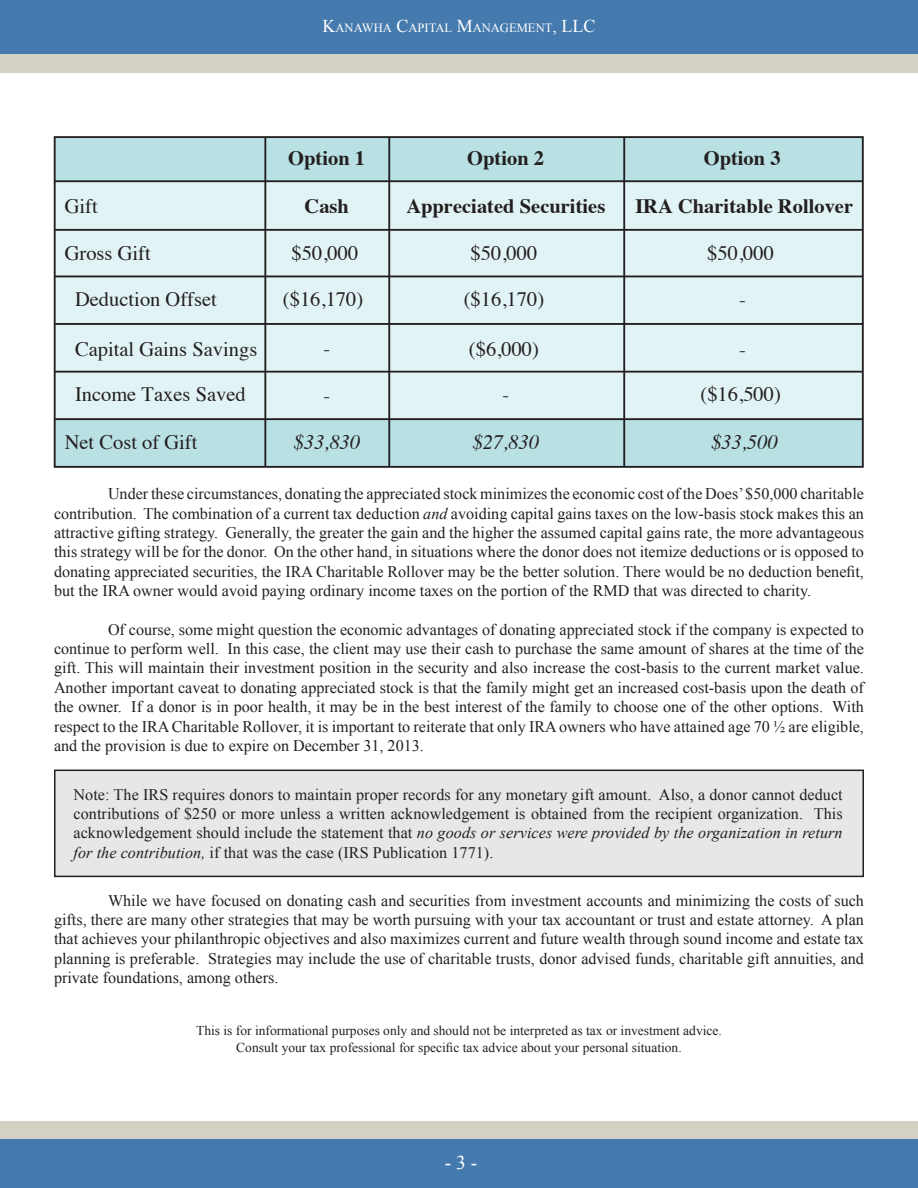
<style>
.page{position:relative;width:918px;height:1188px;background:#fff}
.page>*{position:absolute;margin:0;border:0;box-sizing:border-box;transform-origin:0 0}
.t1{font:20.4px "Times";color:#231f20}
.t2{font:700 20.4px "Times";color:#231f20}
.t3{font:italic 20.4px "Times";color:#231f20}
.t4{font:19.5px "Times New Roman";color:#fff}
.t5{font:16.2px/19.4px "Times New Roman";color:#231f20;text-align:justify}
.t6{font:13.5px "Times New Roman";color:#231f20}
.t7{font:12.6px "Times New Roman";color:#fff}
.s1{font-size:18px}
.s2{font-style:italic}
</style>
<div class="page">
<div style="left:0;top:1139px;width:918px;height:49px;background:#457aae"></div>
<div style="left:0;top:1121px;width:918px;height:18px;background:#d2d1c4"></div>
<div style="left:0;top:0;width:918px;height:54px;background:#457aae"></div>
<div style="left:0;top:54px;width:918px;height:18px;background:#d2d1c4"></div>
<div style="left:55px;top:770px;width:808px;height:106px;background:#e6e7e9"></div>
<div style="left:54px;top:770px;width:810px;height:107px;border:2px solid #231f20"></div>
<div style="left:55px;top:137px;width:210px;height:44px;background:#b9e0e3"></div>
<div style="left:265px;top:137px;width:124px;height:44px;background:#b9e0e3"></div>
<div style="left:389px;top:137px;width:235px;height:44px;background:#b9e0e3"></div>
<div style="left:624px;top:137px;width:239px;height:44px;background:#b9e0e3"></div>
<div style="left:55px;top:181px;width:210px;height:48px;background:#e2f3f5"></div>
<div style="left:265px;top:181px;width:124px;height:48px;background:#e2f3f5"></div>
<div style="left:389px;top:181px;width:235px;height:48px;background:#e2f3f5"></div>
<div style="left:624px;top:181px;width:239px;height:48px;background:#e2f3f5"></div>
<div style="left:55px;top:229px;width:210px;height:47px;background:#e2f3f5"></div>
<div style="left:265px;top:229px;width:124px;height:47px;background:#e2f3f5"></div>
<div style="left:389px;top:229px;width:235px;height:47px;background:#e2f3f5"></div>
<div style="left:624px;top:229px;width:239px;height:47px;background:#e2f3f5"></div>
<div style="left:55px;top:276px;width:210px;height:48px;background:#e2f3f5"></div>
<div style="left:265px;top:276px;width:124px;height:48px;background:#e2f3f5"></div>
<div style="left:389px;top:276px;width:235px;height:48px;background:#e2f3f5"></div>
<div style="left:624px;top:276px;width:239px;height:48px;background:#e2f3f5"></div>
<div style="left:55px;top:324px;width:210px;height:48px;background:#e2f3f5"></div>
<div style="left:265px;top:324px;width:124px;height:48px;background:#e2f3f5"></div>
<div style="left:389px;top:324px;width:235px;height:48px;background:#e2f3f5"></div>
<div style="left:624px;top:324px;width:239px;height:48px;background:#e2f3f5"></div>
<div style="left:55px;top:372px;width:210px;height:47px;background:#e2f3f5"></div>
<div style="left:265px;top:372px;width:124px;height:47px;background:#e2f3f5"></div>
<div style="left:389px;top:373px;width:235px;height:46px;background:#e2f3f5"></div>
<div style="left:624px;top:372px;width:239px;height:47px;background:#e2f3f5"></div>
<div style="left:55px;top:419px;width:210px;height:48px;background:#b9e0e3"></div>
<div style="left:265px;top:419px;width:124px;height:48px;background:#b9e0e3"></div>
<div style="left:389px;top:419px;width:235px;height:48px;background:#b9e0e3"></div>
<div style="left:624px;top:419px;width:239px;height:48px;background:#b9e0e3"></div>
<div style="left:54px;top:136px;width:810px;height:332px;border:2px solid #231f20"></div>
<hr style="left:55px;top:180px;width:808px;height:2px;background:#231f20">
<hr style="left:55px;top:229px;width:808px;height:2px;background:#231f20">
<hr style="left:55px;top:276px;width:808px;height:1px;background:#231f20">
<hr style="left:55px;top:323px;width:808px;height:2px;background:#231f20">
<hr style="left:55px;top:371px;width:808px;height:2px;background:#231f20">
<hr style="left:55px;top:418px;width:808px;height:2px;background:#231f20">
<hr style="left:264px;top:137px;width:2px;height:330px;background:#231f20">
<hr style="left:388px;top:137px;width:2px;height:330px;background:#231f20">
<hr style="left:623px;top:137px;width:2px;height:330px;background:#231f20">
<p class="t7" style="left:323px;top:20px;width:274px"><span class="s1">K</span>ANAWHA <span class="s1">C</span>APITAL <span class="s1">M</span>ANAGEMENT<span class="s1">, LLC</span></p>
<p class="t2" style="left:288px;top:139px;width:78px">Option 1</p>
<p class="t2" style="left:467px;top:139px;width:78px">Option 2</p>
<p class="t2" style="left:704px;top:139px;width:78px">Option 3</p>
<p class="t1" style="left:65px;top:187px;width:35px">Gift</p>
<p class="t2" style="left:305px;top:186px;width:46px">Cash</p>
<p class="t2" style="left:406px;top:186px;width:200px">Appreciated Securities</p>
<p class="t2" style="left:635px;top:186px;width:219px">IRA Charitable Rollover</p>
<p class="t1" style="left:65px;top:234px;width:88px">Gross Gift</p>
<p class="t1" style="left:292px;top:234px;width:68px">$50,000</p>
<p class="t1" style="left:471px;top:234px;width:68px">$50,000</p>
<p class="t1" style="left:707px;top:234px;width:68px">$50,000</p>
<p class="t1" style="left:75px;top:280px;width:143px">Deduction Offset</p>
<p class="t1" style="left:283px;top:280px;width:82px">($16,170)</p>
<p class="t1" style="left:464px;top:280px;width:82px">($16,170)</p>
<p class="t1" style="left:739px;top:280px;width:8px">-</p>
<p class="t1" style="left:75px;top:330px;width:184px">Capital Gains Savings</p>
<p class="t1" style="left:469px;top:330px;width:72px">($6,000)</p>
<p class="t1" style="left:739px;top:330px;width:8px">-</p>
<p class="t1" style="left:75px;top:375px;width:172px">Income Taxes Saved</p>
<p class="t1" style="left:700px;top:375px;width:82px">($16,500)</p>
<p class="t1" style="left:65px;top:423px;width:134px">Net Cost of Gift</p>
<p class="t3" style="left:293px;top:425px;width:68px">$33,830</p>
<p class="t3" style="left:472px;top:425px;width:68px">$27,830</p>
<p class="t3" style="left:711px;top:425px;width:68px">$33,500</p>
<p class="t1" style="left:323px;top:329px;width:8px">-</p>
<p class="t1" style="left:502px;top:375px;width:8px">-</p>
<p class="t1" style="left:323px;top:376px;width:8px">-</p>
<p class="t5" style="left:54px;top:484px;width:812px;text-indent:54px">Under these circumstances, donating the appreciated stock minimizes the economic cost of the Does’ $50,000 charitable contribution. The combination of a current tax deduction <span class="s2">and</span> avoiding capital gains taxes on the low-basis stock makes this an attractive gifting strategy. Generally, the greater the gain and the higher the assumed capital gains rate, the more advantageous this strategy will be for the donor. On the other hand, in situations where the donor does not itemize deductions or is opposed to donating appreciated securities, the IRA Charitable Rollover may be the better solution. There would be no deduction benefit, but the IRA owner would avoid paying ordinary income taxes on the portion of the RMD that was directed to charity.</p>
<p class="t5" style="left:54px;top:619px;width:812px;text-indent:54px">Of course, some might question the economic advantages of donating appreciated stock if the company is expected to continue to perform well. In this case, the client may use their cash to purchase the same amount of shares at the time of the gift. This will maintain their investment position in the security and also increase the cost-basis to the current market value.<br>Another important caveat to donating appreciated stock is that the family might get an increased cost-basis upon the death of the owner. If a donor is in poor health, it may be in the best interest of the family to choose one of the other options. With respect to the IRA Charitable Rollover, it is important to reiterate that only IRA owners who have attained age 70 ½ are eligible, and the provision is due to expire on December 31, 2013.</p>
<p class="t5" style="left:74px;top:784px;width:771px">Note: The IRS requires donors to maintain proper records for any monetary gift amount. Also, a donor cannot deduct contributions of $250 or more unless a written acknowledgement is obtained from the recipient organization. This acknowledgement should include the statement that <span class="s2">no goods or services were provided by the organization in return for the contribution,</span> if that was the case (IRS Publication 1771).</p>
<p class="t5" style="left:54px;top:890px;width:811px;text-indent:54px">While we have focused on donating cash and securities from investment accounts and minimizing the costs of such gifts, there are many other strategies that may be worth pursuing with your tax accountant or trust and estate attorney. A plan that achieves your philanthropic objectives and also maximizes current and future wealth through sound income and estate tax planning is preferable. Strategies may include the use of charitable trusts, donor advised funds, charitable gift annuities, and private foundations, among others.</p>
<p class="t6" style="left:196px;top:1023px;width:527px">This is for informational purposes only and should not be interpreted as tax or investment advice.</p>
<p class="t6" style="left:236px;top:1039px;width:447px">Consult your tax professional for specific tax advice about your personal situation.</p>
<p class="t4" style="left:445px;top:1151px;width:34px">- 3 -</p>
</div>
